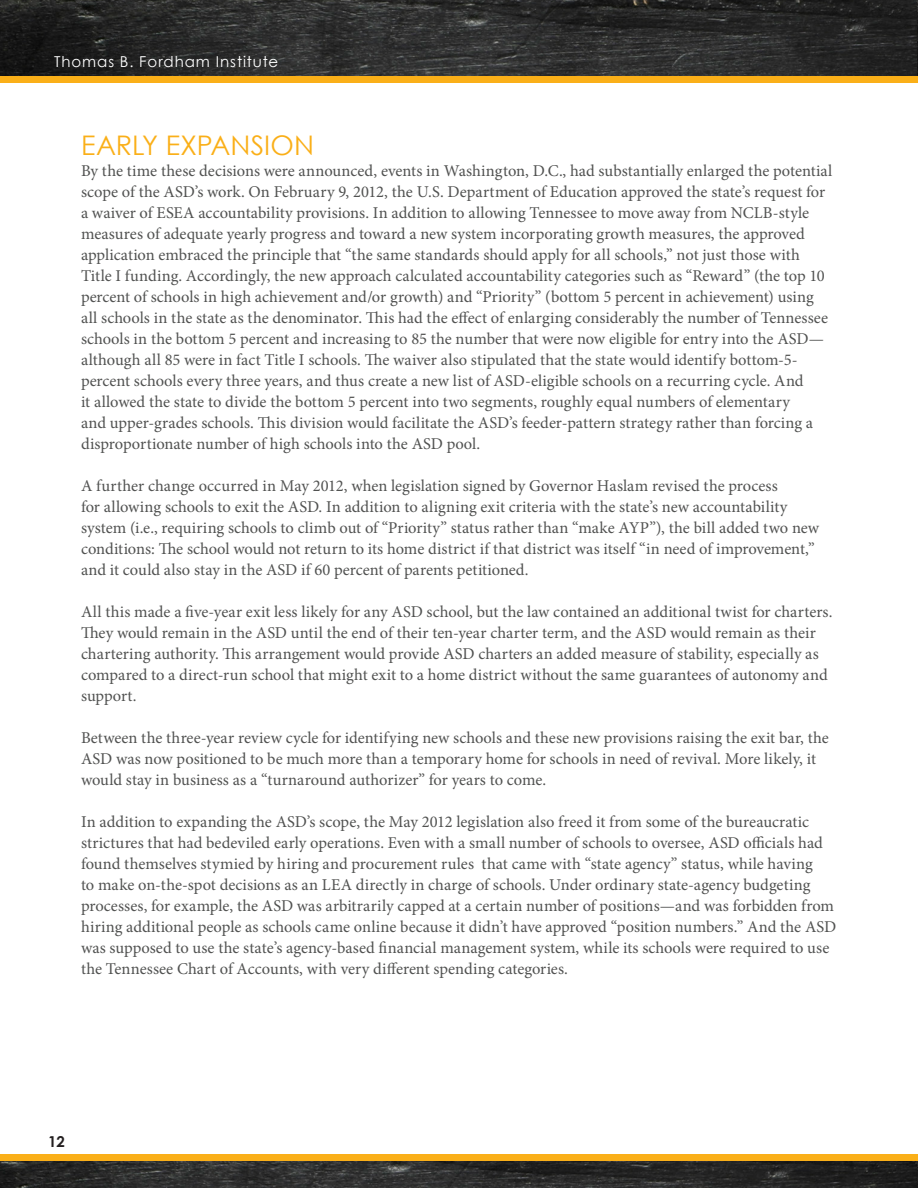
<style>
.page{position:relative;width:918px;height:1188px;background:#fff}
.page>*{position:absolute;margin:0;border:0;box-sizing:border-box;transform-origin:0 0}
.t1{font:27px "Century Gothic";color:#faaf18}
.t2{font:16.5px/21px "Minion Pro";color:#515251}
.t3{font:15px "Century Gothic";letter-spacing:.065em;color:#fff}
.t4{font:700 15px "Century Gothic";color:#231f20}
</style>
<div class="page">
<img style="left:0;top:0;width:917px;height:77px">
<img style="left:0;top:1161px;width:917px;height:27px">
<div style="left:0;top:77px;width:918px;height:6px;background:#faaf18"></div>
<div style="left:0;top:1154px;width:918px;height:7px;background:#faaf18"></div>
<img style="left:917px;top:0;width:1px;height:77px">
<svg style="left:917px;top:1161px;width:1px;height:27px"></svg>
<p class="t3" style="left:54px;top:52px;width:226px">Thomas B. Fordham Institute</p>
<p class="t1" style="left:81px;top:129px;width:235px">EARLY EXPANSION</p>
<p class="t2" style="left:81px;top:161px;width:753px">By the time these decisions were announced, events in Washington, D.C., had substantially enlarged the potential scope of the ASD’s work. On February 9, 2012, the U.S. Department of Education approved the state’s request for a waiver of ESEA accountability provisions. In addition to allowing Tennessee to move away from NCLB-style measures of adequate yearly progress and toward a new system incorporating growth measures, the approved application embraced the principle that “the same standards should apply for all schools,” not just those with Title I funding. Accordingly, the new approach calculated accountability categories such as “Reward” (the top 10 percent of schools in high achievement and/or growth) and “Priority” (bottom 5 percent in achievement) using all schools in the state as the denominator. This had the effect of enlarging considerably the number of Tennessee schools in the bottom 5 percent and increasing to 85 the number that were now eligible for entry into the ASD— although all 85 were in fact Title I schools. The waiver also stipulated that the state would identify bottom-5- percent schools every three years, and thus create a new list of ASD-eligible schools on a recurring cycle. And<br>it allowed the state to divide the bottom 5 percent into two segments, roughly equal numbers of elementary<br>and upper-grades schools. This division would facilitate the ASD’s feeder-pattern strategy rather than forcing a disproportionate number of high schools into the ASD pool.</p>
<p class="t2" style="left:81px;top:476px;width:740px">A further change occurred in May 2012, when legislation signed by Governor Haslam revised the process<br>for allowing schools to exit the ASD. In addition to aligning exit criteria with the state’s new accountability system (i.e., requiring schools to climb out of “Priority” status rather than “make AYP”), the bill added two new conditions: The school would not return to its home district if that district was itself “in need of improvement,” and it could also stay in the ASD if 60 percent of parents petitioned.</p>
<p class="t2" style="left:81px;top:602px;width:753px">All this made a five-year exit less likely for any ASD school, but the law contained an additional twist for charters.<br>They would remain in the ASD until the end of their ten-year charter term, and the ASD would remain as their chartering authority. This arrangement would provide ASD charters an added measure of stability, especially as compared to a direct-run school that might exit to a home district without the same guarantees of autonomy and support.</p>
<p class="t2" style="left:81px;top:728px;width:749px">Between the three-year review cycle for identifying new schools and these new provisions raising the exit bar, the<br>ASD was now positioned to be much more than a temporary home for schools in need of revival. More likely, it would stay in business as a “turnaround authorizer” for years to come.</p>
<p class="t2" style="left:81px;top:812px;width:757px">In addition to expanding the ASD’s scope, the May 2012 legislation also freed it from some of the bureaucratic strictures that had bedeviled early operations. Even with a small number of schools to oversee, ASD officials had found themselves stymied by hiring and procurement rules that came with “state agency” status, while having<br>to make on-the-spot decisions as an LEA directly in charge of schools. Under ordinary state-agency budgeting processes, for example, the ASD was arbitrarily capped at a certain number of positions—and was forbidden from hiring additional people as schools came online because it didn’t have approved “position numbers.” And the ASD was supposed to use the state’s agency-based financial management system, while its schools were required to use the Tennessee Chart of Accounts, with very different spending categories.</p>
<p class="t4" style="left:48px;top:1132px;width:18px">12</p>
</div>
